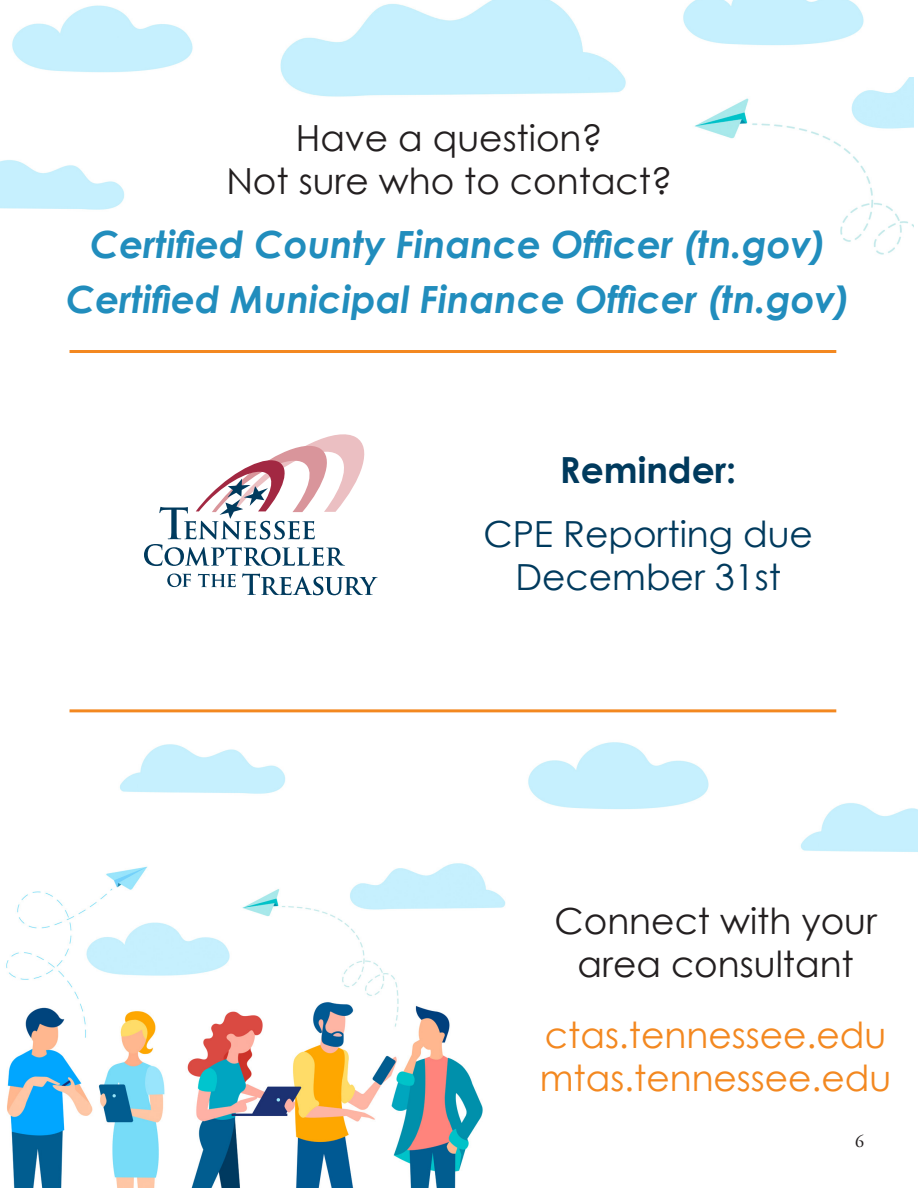
<style>
.page{position:relative;width:918px;height:1188px;background:#fff}
.page>*{position:absolute;margin:0;border:0;box-sizing:border-box;transform-origin:0 0}
.t1{font:italic 700 37.5px "Century Gothic";color:#218dbd}
.t2{font:36px "Century Gothic";color:#231f20}
.t3{font:36px "Century Gothic";color:#f38820}
.t4{font:36px "Century Gothic";color:#003a5d}
.t5{font:700 36px "Century Gothic";color:#003a5d}
.t6{font:18px "Adobe Garamond Pro";color:#231f20}
</style>
<div class="page">
<img style="left:6px;top:863px;width:500px;height:325px">
<hr style="left:70px;top:350px;width:766px;height:3px;background:#f38820">
<hr style="left:70px;top:709px;width:766px;height:3px;background:#f38820">
<img style="left:12px;top:5px;width:181px;height:68px">
<img style="left:683px;top:0;width:181px;height:45px">
<img style="left:280px;top:0;width:346px;height:97px">
<img style="left:0;top:160px;width:125px;height:50px">
<img style="left:801px;top:803px;width:117px;height:49px">
<img style="left:528px;top:742px;width:181px;height:67px">
<img style="left:120px;top:744px;width:166px;height:50px">
<img style="left:694px;top:78px;width:220px;height:177px">
<svg style="left:242px;top:573px;width:136px;height:22px"></svg>
<svg style="left:198px;top:574px;width:38px;height:13px"></svg>
<svg style="left:167px;top:574px;width:24px;height:13px"></svg>
<svg style="left:144px;top:434px;width:221px;height:132px"></svg>
<p class="t2" style="left:296px;top:113px;width:309px">Have a question?</p>
<p class="t2" style="left:226px;top:156px;width:448px">Not sure who to contact?</p>
<p class="t1" style="left:90px;top:216px;width:737px">Certified County Finance Officer (tn.gov)</p>
<p class="t1" style="left:66px;top:270px;width:785px">Certified Municipal Finance Officer (tn.gov)</p>
<p class="t5" style="left:560px;top:442px;width:178px">Reminder:</p>
<p class="t4" style="left:483px;top:509px;width:331px">CPE Reporting due</p>
<p class="t4" style="left:515px;top:552px;width:267px">December 31st</p>
<p class="t2" style="left:555px;top:896px;width:324px">Connect with your</p>
<p class="t2" style="left:578px;top:939px;width:278px">area consultant</p>
<p class="t3" style="left:545px;top:1009px;width:343px">ctas.tennessee.edu</p>
<p class="t3" style="left:540px;top:1053px;width:353px">mtas.tennessee.edu</p>
<p class="t6" style="left:855px;top:1131px;width:10px">6</p>
</div>
